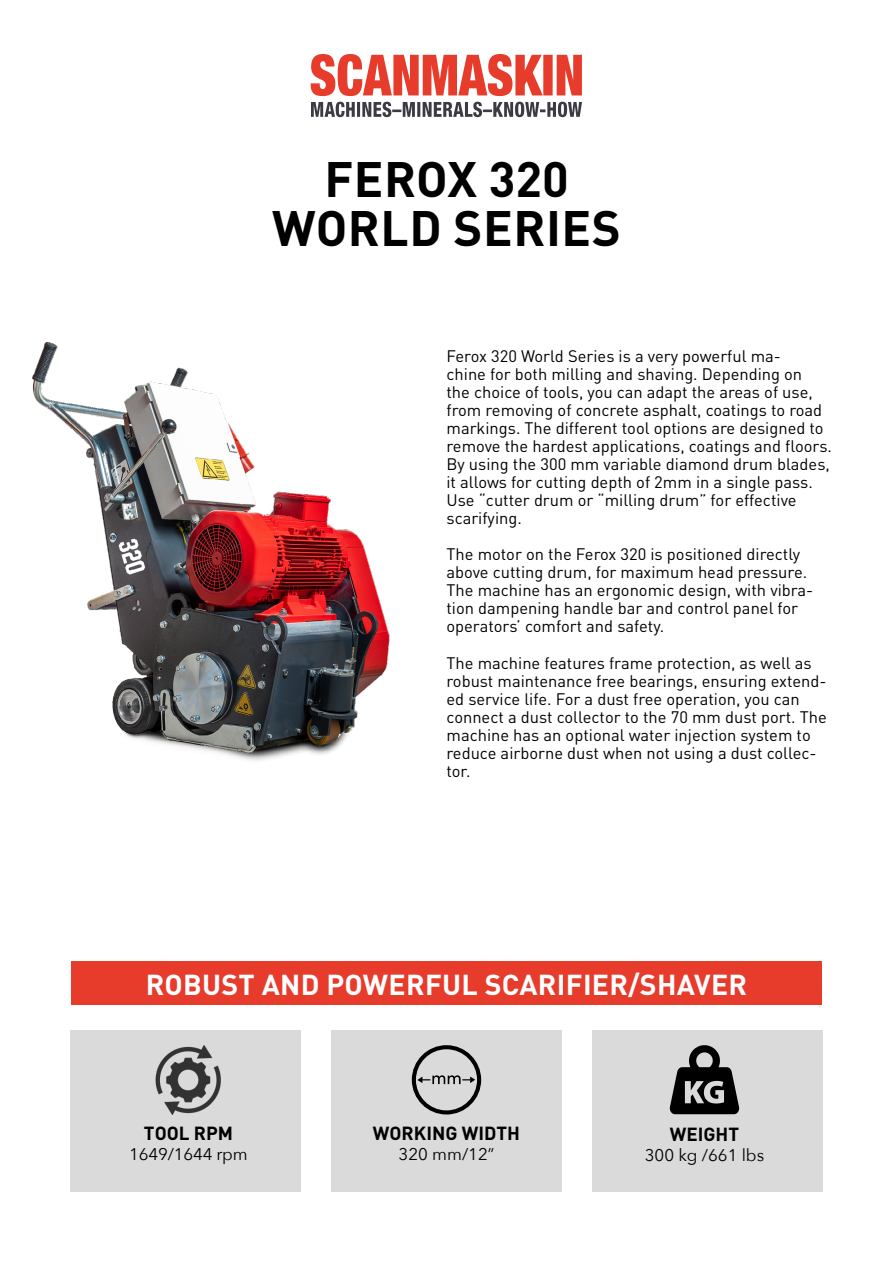
<style>
.page{position:relative;width:893px;height:1263px;background:#fff}
.page>*{position:absolute;margin:0;border:0;box-sizing:border-box;transform-origin:0 0}
.t1{font:700 49.2px/49.2px "DIN Pro";letter-spacing:.01em;color:#000;text-align:center}
.t2{font:700 28.5px "DIN Pro";letter-spacing:.01em;color:#fff}
.t3{font:700 18.75px "DIN Pro";color:#000}
.t4{font:16.8px "Avenir Next";color:#000}
.t5{font:16.5px/18px "DIN Pro";color:#000}
</style>
<div class="page">
<div style="left:331px;top:1030px;width:231px;height:161px;background:#dadada"></div>
<svg style="left:412px;top:1045px;width:69px;height:69px"></svg>
<div style="left:592px;top:1030px;width:230px;height:161px;background:#dadada"></div>
<div style="left:70px;top:1030px;width:231px;height:161px;background:#dadada"></div>
<div style="left:71px;top:961px;width:751px;height:44px;background:#e73b2b"></div>
<svg style="left:311px;top:54px;width:271px;height:42px"></svg>
<svg style="left:311px;top:102px;width:271px;height:15px"></svg>
<svg style="left:670px;top:1045px;width:69px;height:69px"></svg>
<img style="left:32px;top:342px;width:358px;height:419px">
<img style="left:155px;top:1045px;width:66px;height:69px">
<h1 class="t1" style="left:272px;top:149px;width:350px">FEROX 320<br>WORLD SERIES</h1>
<p class="t5" style="left:446px;top:346px;width:387px">Ferox 320 World Series is a very powerful ma-<br>chine for both milling and shaving. Depending on<br>the choice of tools, you can adapt the areas of use, from removing of concrete asphalt, coatings to road markings. The different tool options are designed to remove the hardest applications, coatings and floors.<br>By using the 300 mm variable diamond drum blades, it allows for cutting depth of 2mm in a single pass.<br>Use “cutter drum or “milling drum” for effective scarifying.</p>
<p class="t5" style="left:446px;top:544px;width:368px">The motor on the Ferox 320 is positioned directly above cutting drum, for maximum head pressure.<br>The machine has an ergonomic design, with vibra&shy;tion dampening handle bar and control panel for operators’ comfort and safety.</p>
<p class="t5" style="left:446px;top:652px;width:382px">The machine features frame protection, as well as robust maintenance free bearings, ensuring extend&shy;ed service life. For a dust free operation, you can connect a dust collector to the 70 mm dust port. The machine has an optional water injection system to reduce airborne dust when not using a dust collec&shy;tor.</p>
<h2 class="t2" style="left:146px;top:960px;width:603px">ROBUST AND POWERFUL SCARIFIER/SHAVER</h2>
<p class="t3" style="left:144px;top:1117px;width:91px">TOOL RPM</p>
<p class="t4" style="left:129px;top:1140px;width:120px">1649/1644 rpm</p>
<p class="t3" style="left:373px;top:1117px;width:149px">WORKING WIDTH</p>
<p class="t4" style="left:399px;top:1140px;width:97px">320 mm/12”</p>
<p class="t3" style="left:670px;top:1118px;width:71px">WEIGHT</p>
<p class="t4" style="left:645px;top:1141px;width:121px">300 kg /661 lbs</p>
</div>
